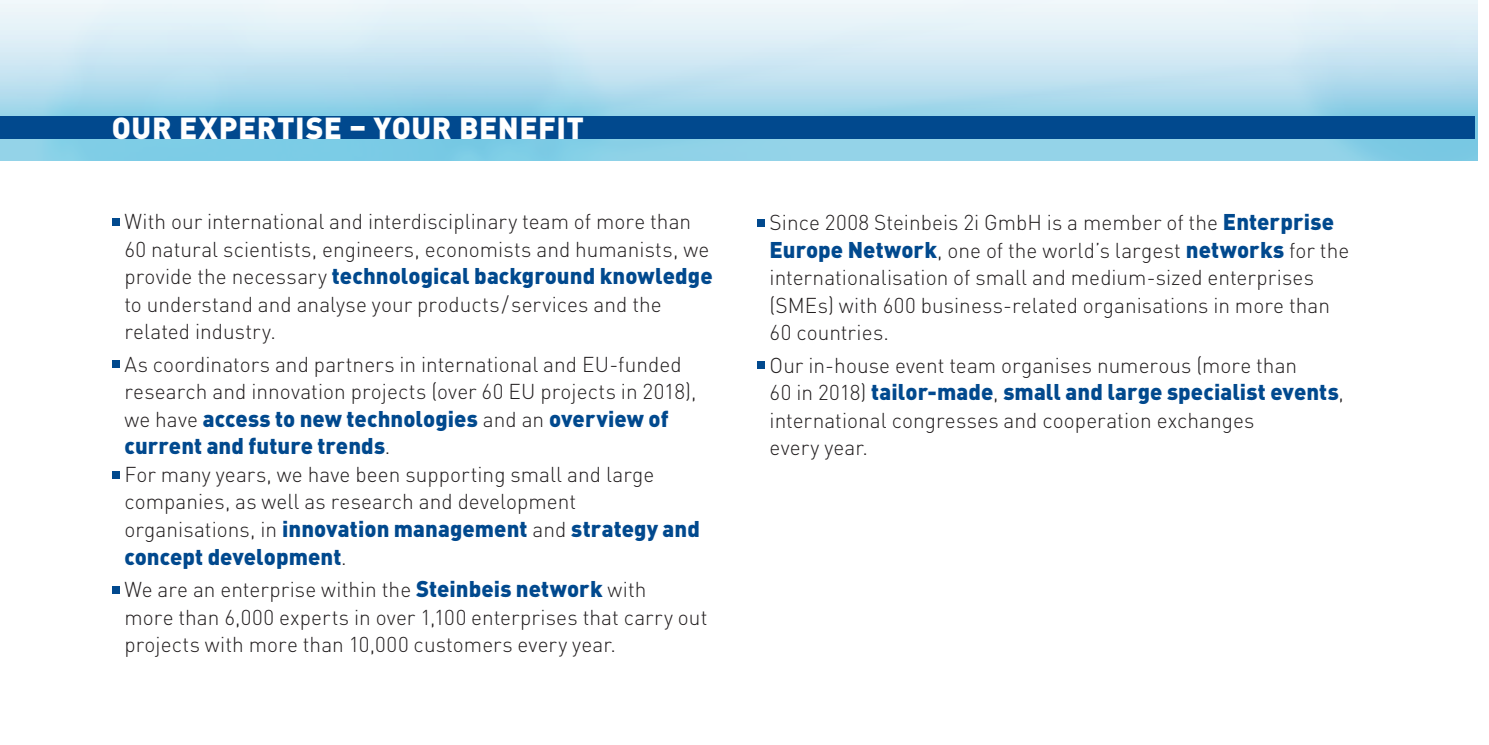
<style>
.page{position:relative;width:1489px;height:745px;background:#fff}
.page>*{position:absolute;margin:0;border:0;box-sizing:border-box;transform-origin:0 0}
.t1{font:900 30px "DINOT";letter-spacing:.02em;color:#fff}
.t2{font:900 22.5px/27.5px "DINOT";letter-spacing:.005em;color:#01498e}
.t3{font:300 21.25px/27.5px "DINOT";letter-spacing:.005em;color:#231f20}
.s1{font-weight:300;font-size:21.25px;color:#231f20}
.s2{font-weight:900;font-size:22.5px;color:#01498e}
</style>
<div class="page">
<img style="left:0;top:0;width:1477px;height:160px">
<div style="left:0;top:116px;width:1474px;height:23px;background:#01498e"></div>
<div style="left:112px;top:218px;width:7px;height:7px;background:#01498e"></div>
<div style="left:112px;top:360px;width:7px;height:8px;background:#01498e"></div>
<div style="left:112px;top:470px;width:7px;height:8px;background:#01498e"></div>
<div style="left:112px;top:585px;width:7px;height:8px;background:#01498e"></div>
<div style="left:756px;top:218px;width:8px;height:8px;background:#01498e"></div>
<div style="left:756px;top:361px;width:8px;height:8px;background:#01498e"></div>
<h1 class="t1" style="left:112px;top:108px;width:474px">OUR EXPERTISE – YOUR BENEFIT</h1>
<p class="t3" style="left:124px;top:207px;width:586px">With our international and interdisciplinary team of more than<br>60 natural scientists, engineers, economists and humanists, we</p>
<p class="t2" style="left:124px;top:261px;width:590px"><span class="s1">provide the necessary</span> technological background knowledge</p>
<p class="t3" style="left:124px;top:290px;width:539px">to understand and analyse your products/services and the related industry.</p>
<p class="t3" style="left:124px;top:350px;width:573px">As coordinators and partners in international and EU-funded research and innovation projects (over 60 EU projects in 2018),</p>
<p class="t2" style="left:124px;top:404px;width:546px"><span class="s1">we have</span> access to new technologies <span class="s1">and an</span> overview of current and future trends<span class="s1">.</span></p>
<p class="t3" style="left:124px;top:460px;width:531px">For many years, we have been supporting small and large companies, as well as research and development</p>
<p class="t2" style="left:124px;top:514px;width:577px"><span class="s1">organisations, in</span> innovation management <span class="s1">and</span> strategy and concept development<span class="s1">.</span></p>
<p class="t3" style="left:124px;top:575px;width:584px">We are an enterprise within the <span class="s2">Steinbeis network</span> with<br>more than 6,000 experts in over 1,100 enterprises that carry out projects with more than 10,000 customers every year.</p>
<p class="t3" style="left:769px;top:208px;width:581px">Since 2008 Steinbeis 2i GmbH is a member of the <span class="s2">Enterprise Europe Network</span>, one of the world’s largest <span class="s2">networks</span> for the internationalisation of small and medium-sized enterprises (SMEs) with 600 business-related organisations in more than 60 countries.</p>
<p class="t3" style="left:769px;top:351px;width:529px">Our in-house event team organises numerous (more than</p>
<p class="t2" style="left:769px;top:377px;width:575px"><span class="s1">60 in 2018)</span> tailor-made<span class="s1">,</span> small and large specialist events<span class="s1">,</span></p>
<p class="t3" style="left:769px;top:406px;width:486px">international congresses and cooperation exchanges every year.</p>
</div>
